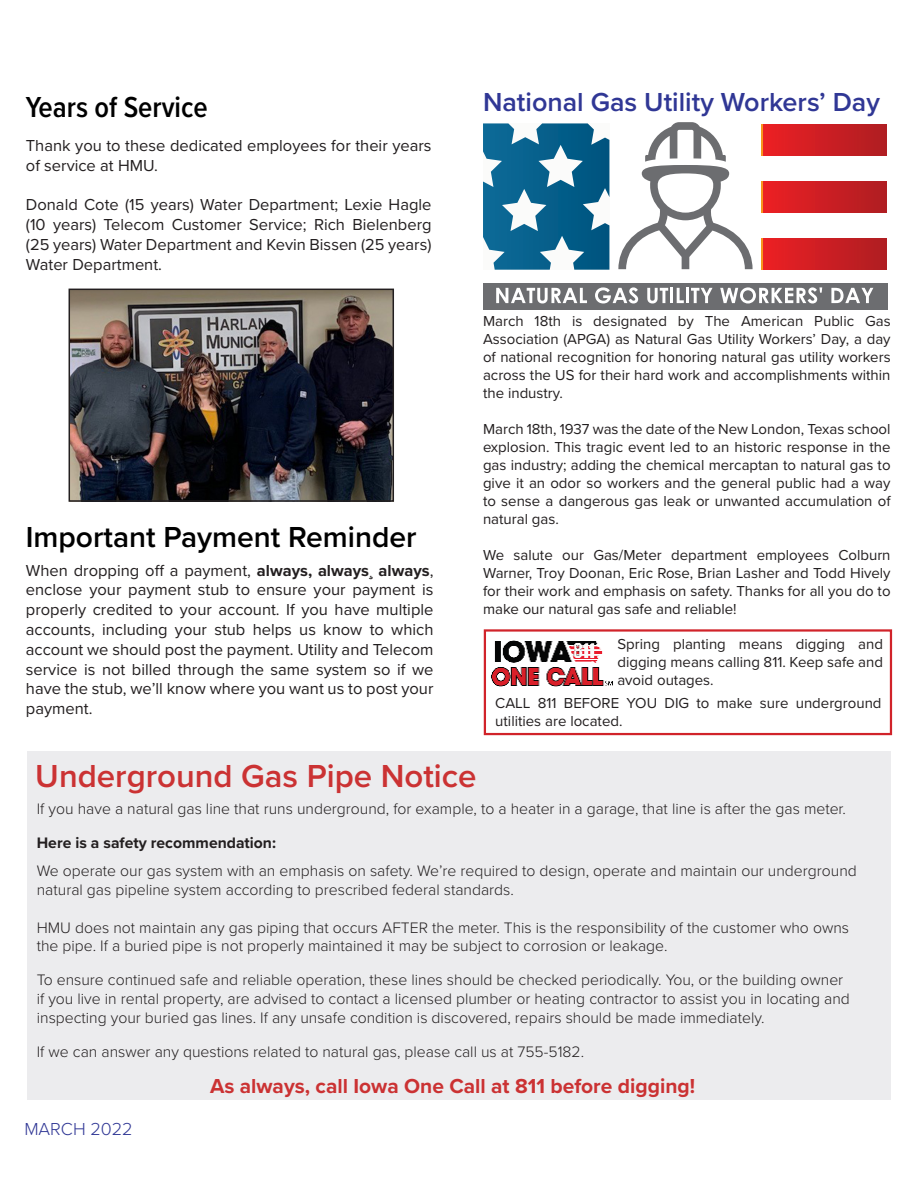
<style>
.page{position:relative;width:918px;height:1188px;background:#fff}
.page>*{position:absolute;margin:0;border:0;box-sizing:border-box;transform-origin:0 0}
.t1{font:600 33px "Proxima Nova";color:#cb3233}
.t2{font:600 30px "Proxima Nova";color:#000}
.t3{font:600 30px "Proxima Nova Cond";color:#000}
.t4{font:600 27px "Proxima Nova";color:#303795}
.t5{font:700 21px "Proxima Nova";color:#cb3233}
.t6{font:300 18px "Proxima Nova";color:#303795}
.t7{font:16.5px/19.8px "Proxima Nova";color:#231f20;text-align:justify}
.t8{font:300 15.75px/18.9px "Proxima Nova";color:#231f20}
.t9{font:700 15.75px "Proxima Nova";color:#231f20}
.t10{font:15px/18px "Proxima Nova";color:#231f20;text-align:justify}
.s1{font-weight:700}
</style>
<div class="page">
<div style="left:484px;top:629px;width:408px;height:106px;border:2px solid #d1232a"></div>
<div style="left:483px;top:283px;width:405px;height:27px;background:#6c6d70"></div>
<div style="left:762px;top:182px;width:125px;height:30px;background:linear-gradient(to right,#ed2024,#ae1e22)"></div>
<div style="left:762px;top:124px;width:125px;height:31px;background:linear-gradient(to right,#ed2024,#ae1e22)"></div>
<svg style="left:618px;top:122px;width:135px;height:147px"></svg>
<svg style="left:496px;top:288px;width:91px;height:15px"></svg>
<svg style="left:595px;top:287px;width:43px;height:16px"></svg>
<svg style="left:647px;top:288px;width:21px;height:15px"></svg>
<hr style="left:670px;top:288px;width:3px;height:15px;background:#fff">
<svg style="left:677px;top:288px;width:7px;height:15px"></svg>
<hr style="left:686px;top:288px;width:3px;height:15px;background:#fff">
<svg style="left:691px;top:288px;width:22px;height:15px"></svg>
<svg style="left:720px;top:287px;width:102px;height:16px"></svg>
<svg style="left:831px;top:288px;width:42px;height:15px"></svg>
<div style="left:762px;top:239px;width:125px;height:30px;background:linear-gradient(to right,#ed2024,#ae1e22)"></div>
<img style="left:483px;top:123px;width:126px;height:147px">
<div style="left:27px;top:752px;width:864px;height:348px;background:#ececee"></div>
<img style="left:491px;top:640px;width:122px;height:47px">
<img style="left:72px;top:292px;width:319px;height:207px">
<div style="left:69px;top:289px;width:325px;height:213px;border:2px solid #231f20"></div>
<h2 class="t3" style="left:26px;top:85px;width:184px">Years of Service</h2>
<p class="t7" style="left:26px;top:135px;width:407px">Thank you to these dedicated employees for their years of service at HMU.</p>
<p class="t7" style="left:26px;top:194px;width:407px">Donald Cote (15 years) Water Department; Lexie Hagle (10 years) Telecom Customer Service; Rich Bielenberg (25 years) Water Department and Kevin Bissen (25 years)<br>Water Department.</p>
<h2 class="t2" style="left:26px;top:514px;width:392px">Important Payment Reminder</h2>
<p class="t7" style="left:26px;top:559px;width:409px">When dropping o a payment, <span class="s1">always, always¸ always</span>, enclose your payment stub to ensure your payment is properly credited to your account. If you have multiple accounts, including your stub helps us know to which account we should post the payment. Utility and Telecom service is not billed through the same system so if we have the stub, we’ll know where you want us to post your payment.</p>
<h3 class="t4" style="left:483px;top:82px;width:398px">National Gas Utility Workers’ Day</h3>
<p class="t10" style="left:483px;top:312px;width:409px">March 18th is designated by The American Public Gas Association (APGA) as Natural Gas Utility Workers’ Day, a day of national recognition for honoring natural gas utility workers across the US for their hard work and accomplishments within the industry.</p>
<p class="t10" style="left:483px;top:420px;width:409px">March 18th, 1937 was the date of the New London, Texas school explosion. This tragic event led to an historic response in the gas industry; adding the chemical mercaptan to natural gas to give it an odor so workers and the general public had a way to sense a dangerous gas leak or unwanted accumulation of natural gas.</p>
<p class="t10" style="left:483px;top:546px;width:409px">We salute our Gas/Meter department employees Colburn Warner, Troy Doonan, Eric Rose, Brian Lasher and Todd Hively for their work and emphasis on safety. Thanks for all you do to make our natural gas safe and reliable!</p>
<p class="t10" style="left:617px;top:634px;width:267px">Spring planting means digging and digging means calling 811. Keep safe and avoid outages.</p>
<p class="t10" style="left:495px;top:693px;width:388px">CALL 811 BEFORE YOU DIG to make sure underground utilities are located.</p>
<h1 class="t1" style="left:35px;top:752px;width:443px">Underground Gas Pipe Notice</h1>
<p class="t8" style="left:37px;top:798px;width:811px">If you have a natural gas line that runs underground, for example, to a heater in a garage, that line is after the gas meter.</p>
<p class="t9" style="left:37px;top:831px;width:241px">Here is a safety recommendation:</p>
<p class="t8" style="left:37px;top:860px;width:822px">We operate our gas system with an emphasis on safety. We’re required to design, operate and maintain our underground natural gas pipeline system according to prescribed federal standards.</p>
<p class="t8" style="left:37px;top:917px;width:814px">HMU does not maintain any gas piping that occurs AFTER the meter. This is the responsibility of the customer who owns the pipe. If a buried pipe is not properly maintained it may be subject to corrosion or leakage.</p>
<p class="t8" style="left:37px;top:970px;width:815px">To ensure continued safe and reliable operation, these lines should be checked periodically. You, or the building owner if you live in rental property, are advised to contact a licensed plumber or heating contractor to assist you in locating and inspecting your buried gas lines. If any unsafe condition is discovered, repairs should be made immediately.</p>
<p class="t8" style="left:37px;top:1041px;width:549px">If we can answer any questions related to natural gas, please call us at 755-5182.</p>
<h3 class="t5" style="left:210px;top:1070px;width:487px">As always, call Iowa One Call at 811 before digging!</h3>
<p class="t6" style="left:24px;top:1115px;width:110px">MARCH 2022</p>
</div>
